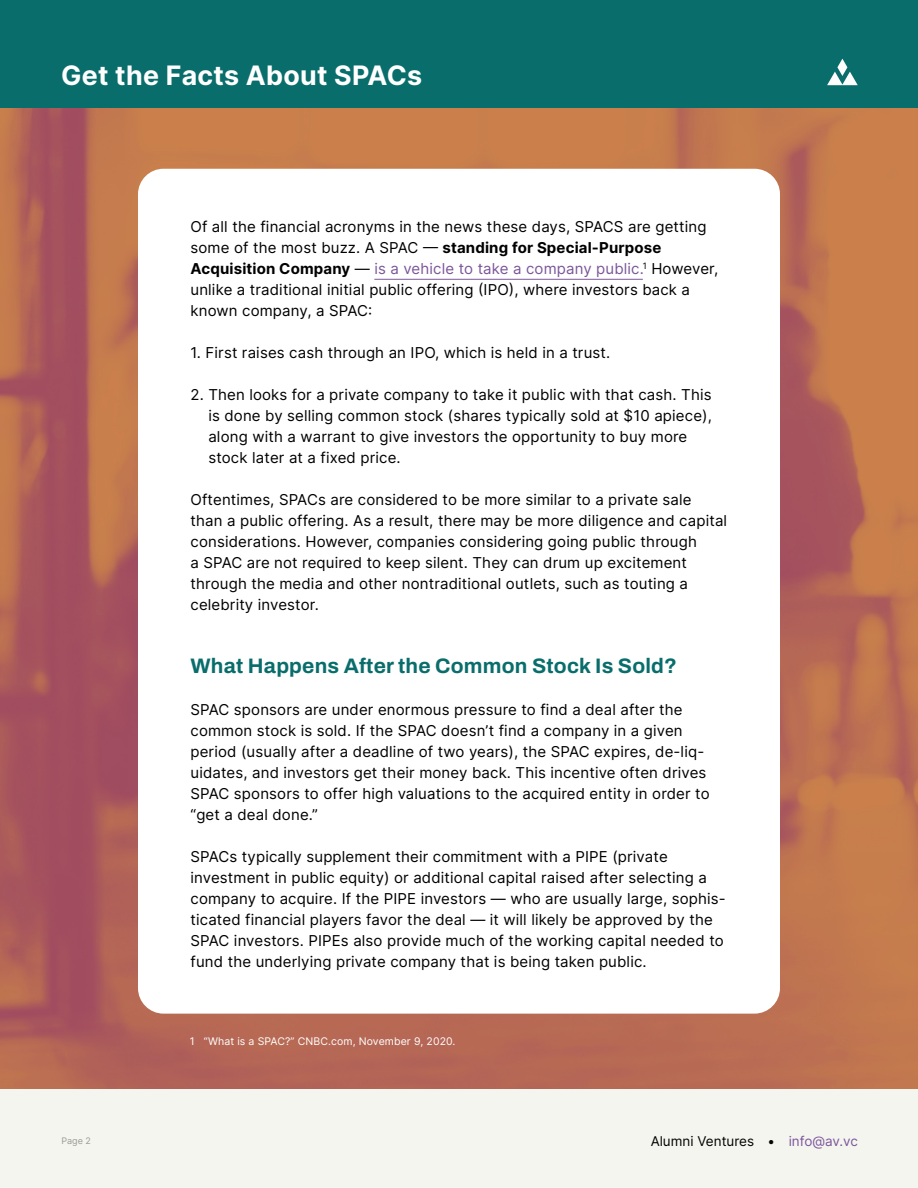
<style>
.page{position:relative;width:918px;height:1188px;background:#fff}
.page>*{position:absolute;margin:0;border:0;box-sizing:border-box;transform-origin:0 0}
.Page_Header_22{font:700 26.85px "Inter";letter-spacing:.01em;color:#fff}
.Head_2__22{font:700 21px "Archivo";letter-spacing:.01em;color:#096e6b}
.t1{font:15px/21px "Inter";letter-spacing:.01em;color:#000}
.t2{font:13.5px "Inter";color:#040503}
.Footnote_22{font:10.5px "Inter";letter-spacing:.01em;color:#fff}
.t3{font:9px "Inter";color:#9a9a96}
.s1{font-weight:700}
.s2{color:#7b569b}
</style>
<div class="page">
<div style="left:0;top:1089px;width:918px;height:99px;background:#f5f5f0"></div>
<img style="left:0;top:108px;width:918px;height:981px">
<div style="left:138px;top:169px;width:642px;height:845px;background:#fff;border-radius:26px"></div>
<hr style="left:374px;top:279px;width:269px;height:1px;background:#7b569b">
<div style="left:0;top:0;width:918px;height:108px;background:#096e6b"></div>
<svg style="left:827px;top:59px;width:31px;height:26px"></svg>
<p class="Page_Header_22" style="left:61px;top:56px;width:363px">Get the Facts About SPACs</p>
<p class="t1" style="left:190px;top:216px;width:529px">Of all the financial acronyms in the news these days, SPACS are getting some of the most buzz. A SPAC — <span class="s1">standing for Special-Purpose Acquisition Company</span> — <span class="s2">is a vehicle to take a company public.</span><sup>1</sup> However, unlike a traditional initial public offering (IPO), where investors back a known company, a SPAC:</p>
<p class="t1" style="left:190px;top:342px;width:421px">1. First raises cash through an IPO, which is held in a trust.</p>
<p class="t1" style="left:208px;top:384px;width:505px;text-indent:-18px">2. Then looks for a private company to take it public with that cash. This is done by selling common stock (shares typically sold at $10 apiece), along with a warrant to give investors the opportunity to buy more stock later at a fixed price.</p>
<p class="t1" style="left:190px;top:489px;width:538px">Oftentimes, SPACs are considered to be more similar to a private sale than a public offering. As a result, there may be more diligence and capital considerations. However, companies considering going public through<br>a SPAC are not required to keep silent. They can drum up excitement through the media and other nontraditional outlets, such as touting a celebrity investor.</p>
<p class="Head_2__22" style="left:190px;top:650px;width:488px">What Happens After the Common Stock Is Sold?</p>
<p class="t1" style="left:190px;top:699px;width:521px">SPAC sponsors are under enormous pressure to find a deal after the common stock is sold. If the SPAC doesn’t find a company in a given period (usually after a deadline of two years), the SPAC expires, de-liq&shy;uidates, and investors get their money back. This incentive often drives SPAC sponsors to offer high valuations to the acquired entity in order to “get a deal done.”</p>
<p class="t1" style="left:190px;top:846px;width:537px">SPACs typically supplement their commitment with a PIPE (private investment in public equity) or additional capital raised after selecting a company to acquire. If the PIPE investors — who are usually large, sophis&shy;ticated financial players favor the deal — it will likely be approved by the SPAC investors. PIPEs also provide much of the working capital needed to fund the underlying private company that is being taken public.</p>
<p class="Footnote_22" style="left:190px;top:1034px;width:267px">1 “What is a SPAC?” CNBC.com, November 9, 2020.</p>
<p class="t3" style="left:62px;top:1134px;width:31px">Page 2</p>
<p class="t2" style="left:651px;top:1131px;width:209px">Alumni Ventures • <span class="s2">info@av.vc</span></p>
</div>
